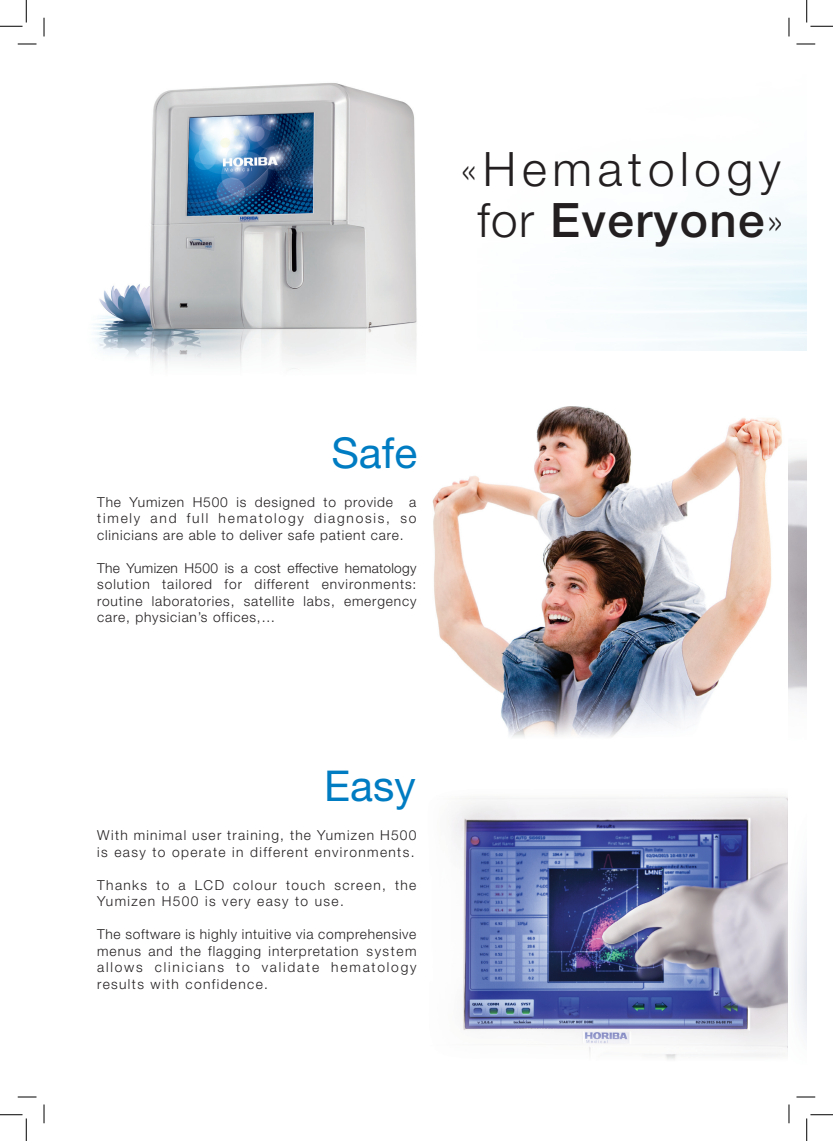
<style>
.page{position:relative;width:833px;height:1141px;background:#fff}
.page>*{position:absolute;margin:0;border:0;box-sizing:border-box;transform-origin:0 0}
.t1{font:300 47.5px "Helvetica Neue";letter-spacing:.12em;color:#231f20}
.t2{font:500 47.5px "Helvetica Neue";letter-spacing:.03em;color:#231f20}
.t3{font:42.5px "Helvetica Neue";color:#007cc2}
.t4{font:300 13.75px/16.5px "Helvetica Neue";letter-spacing:.1em;color:#231f20;text-align:justify}
.s1{font-weight:100}
.s2{font-weight:500}
.s3{font-weight:300}
</style>
<div class="page">
<img style="left:94px;top:82px;width:323px;height:287px">
<img style="left:432px;top:406px;width:350px;height:331px">
<img style="left:451px;top:795px;width:337px;height:265px">
<svg style="left:18px;top:43px;width:18px;height:2px"></svg>
<svg style="left:796px;top:43px;width:18px;height:2px"></svg>
<svg style="left:18px;top:1096px;width:18px;height:1px"></svg>
<svg style="left:796px;top:1096px;width:18px;height:1px"></svg>
<svg style="left:43px;top:18px;width:2px;height:18px"></svg>
<svg style="left:43px;top:1104px;width:2px;height:19px"></svg>
<svg style="left:788px;top:18px;width:1px;height:18px"></svg>
<svg style="left:788px;top:1104px;width:1px;height:19px"></svg>
<svg style="left:0;top:0;width:27px;height:27px"></svg>
<svg style="left:0;top:1114px;width:27px;height:26px"></svg>
<svg style="left:806px;top:0;width:26px;height:27px"></svg>
<svg style="left:806px;top:1114px;width:26px;height:26px"></svg>
<p class="t1" style="left:459px;top:140px;width:378px"><span class="s1">«</span>Hematology <span class="s2">E</span></p>
<p class="t2" style="left:477px;top:192px;width:308px"><span class="s3">for</span> Everyone<span class="s1">»</span></p>
<p class="t3" style="left:331px;top:427px;width:87px">Safe</p>
<p class="t4" style="left:97px;top:493px;width:320px">The Yumizen H500 is designed to provide a timely and full hematology diagnosis, so clinicians are able to deliver safe patient care.</p>
<p class="t4" style="left:97px;top:559px;width:320px">The Yumizen H500 is a cost effective hematology solution tailored for different environments: routine laboratories, satellite labs, emergency care, physician’s offices,…</p>
<p class="t3" style="left:324px;top:760px;width:93px">Easy</p>
<p class="t4" style="left:97px;top:826px;width:320px">With minimal user training, the Yumizen H500 is easy to operate in different environments.</p>
<p class="t4" style="left:97px;top:876px;width:320px">Thanks to a LCD colour touch screen, the<br>Yumizen H500 is very easy to use.</p>
<p class="t4" style="left:97px;top:925px;width:320px">The software is highly intuitive via comprehensive menus and the flagging interpretation system allows clinicians to validate hematology results with confidence.</p>
</div>
